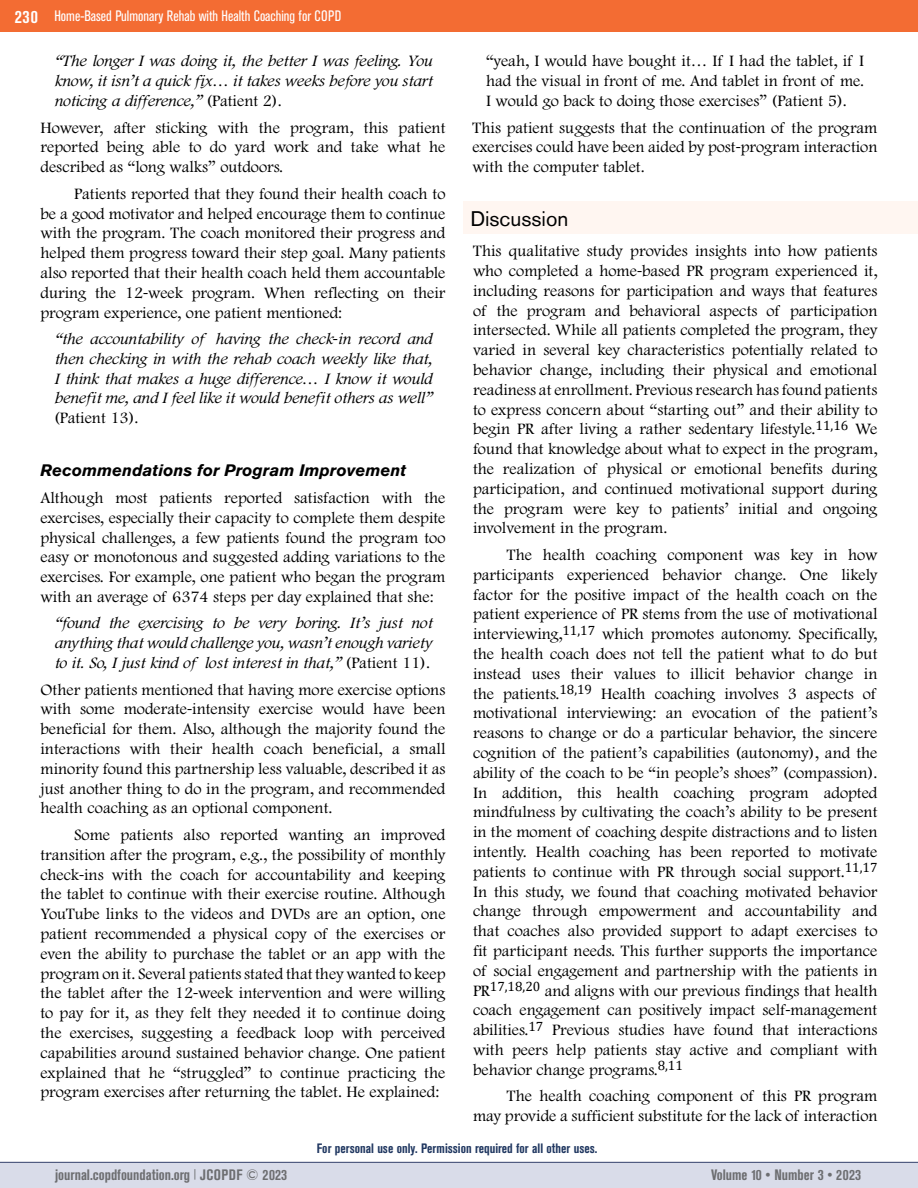
<style>
.page{position:relative;width:918px;height:1188px;background:#fff}
.page>*{position:absolute;margin:0;border:0;box-sizing:border-box;transform-origin:0 0}
.t1{font:21px "Akzidenz Grotesk BQ";color:#000101}
.t2{font:300 16.5px/19.8px "Footlight MT Pro";color:#000;text-align:justify}
.t3{font:italic 300 16.5px/19.8px "Footlight MT Pro";color:#000;text-align:justify}
.t4{font:italic 700 16.5px "Akzidenz Grotesk BQ";color:#000}
.t5{font:700 condensed 15px "Akzidenz Grotesk BE";color:#6d6e71}
.t6{font:condensed 15px "Akzidenz Grotesk BE";color:#fff}
.t7{font:700 condensed 13.5px "Akzidenz Grotesk BE";color:#213861}
.s1{font-weight:700;font-size:18px}
.s2{font-style:normal}
.s3{font-family:"Myriad Pro";font-weight:400}
.s4{font-family:"Myriad Pro";font-weight:400;font-style:normal}
</style>
<div class="page">
<div style="left:0;top:1162px;width:918px;height:26px;background:#d9dce9"></div>
<div style="left:0;top:0;width:918px;height:32px;background:#f36c33"></div>
<hr style="left:0;top:1162px;width:918px;height:1px;background:#34416b">
<div style="left:464px;top:201px;width:454px;height:33px;background:#fff6f1"></div>
<p class="t6" style="left:15px;top:8px;width:328px"><span class="s1">230</span> Home-Based Pulmonary Rehab with Health Coaching for COPD</p>
<p class="t3" style="left:54px;top:52px;width:380px">“The longer I was doing it, the better I was feeling. You know, it isn’t a quick fix… it takes weeks before you start noticing a difference,” <span class="s2">(Patient 2).</span></p>
<p class="t2" style="left:41px;top:118px;width:407px">However, after sticking with the program, this patient reported being able to do yard work and take what he described as “long walks” outdoors.</p>
<p class="t2" style="left:41px;top:184px;width:407px;text-indent:34px">Patients reported that they found their health coach to be a good motivator and helped encourage them to continue with the program. The coach monitored their progress and helped them progress toward their step goal. Many patients also reported that their health coach held them accountable during the 12<span class="s3">-</span>week program. When reflecting on their program experience, one patient mentioned:</p>
<p class="t3" style="left:54px;top:329px;width:380px">“the accountability of having the check<span class="s4">-</span>in record and then checking in with the rehab coach weekly like that, I think that makes a huge difference… I know it would benefit me, and I feel like it would benefit others as well”</p>
<p class="t2" style="left:54px;top:409px;width:86px">(Patient 13).</p>
<p class="t4" style="left:41px;top:461px;width:367px">Recommendations for Program Improvement</p>
<p class="t2" style="left:41px;top:488px;width:407px">Although most patients reported satisfaction with the exercises, especially their capacity to complete them despite physical challenges, a few patients found the program too easy or monotonous and suggested adding variations to the exercises. For example, one patient who began the program with an average of 6374 steps per day explained that she:</p>
<p class="t3" style="left:54px;top:614px;width:380px">“found the exercising to be very boring. It’s just not anything that would challenge you, wasn’t enough variety to it. So, I just kind of lost interest in that,” <span class="s2">(Patient 11).</span></p>
<p class="t2" style="left:41px;top:680px;width:407px">Other patients mentioned that having more exercise options with some moderate<span class="s3">-</span>intensity exercise would have been beneficial for them. Also, although the majority found the interactions with their health coach beneficial, a small minority found this partnership less valuable, described it as just another thing to do in the program, and recommended health coaching as an optional component.</p>
<p class="t2" style="left:41px;top:825px;width:407px;text-indent:34px">Some patients also reported wanting an improved transition after the program, e.g., the possibility of monthly check<span class="s3">-</span>ins with the coach for accountability and keeping the tablet to continue with their exercise routine. Although YouTube links to the videos and DVDs are an option, one patient recommended a physical copy of the exercises or even the ability to purchase the tablet or an app with the program on it. Several patients stated that they wanted to keep the tablet after the 12<span class="s3">-</span>week intervention and were willing to pay for it, as they felt they needed it to continue doing the exercises, suggesting a feedback loop with perceived capabilities around sustained behavior change. One patient explained that he “struggled” to continue practicing the program exercises after returning the tablet. He explained:</p>
<p class="t2" style="left:486px;top:52px;width:380px">“yeah, I would have bought it… If I had the tablet, if I had the visual in front of me. And tablet in front of me.<br>I would go back to doing those exercises” (Patient 5).</p>
<p class="t2" style="left:473px;top:118px;width:407px">This patient suggests that the continuation of the program exercises could have been aided by post<span class="s3">-</span>program interaction with the computer tablet.</p>
<p class="t1" style="left:470px;top:206px;width:99px">Discussion</p>
<p class="t2" style="left:473px;top:242px;width:406px">This qualitative study provides insights into how patients who completed a home<span class="s3">-</span>based PR program experienced it, including reasons for participation and ways that features of the program and behavioral aspects of participation intersected. While all patients completed the program, they varied in several key characteristics potentially related to behavior change, including their physical and emotional readiness at enrollment. Previous research has found patients to express concern about “starting out” and their ability to begin PR after living a rather sedentary lifestyle.<sup>11,16</sup> We found that knowledge about what to expect in the program, the realization of physical or emotional benefits during participation, and continued motivational support during the program were key to patients’ initial and ongoing involvement in the program.</p>
<p class="t2" style="left:473px;top:545px;width:406px;text-indent:34px">The health coaching component was key in how participants experienced behavior change. One likely factor for the positive impact of the health coach on the patient experience of PR stems from the use of motivational interviewing,<sup>11,17</sup> which promotes autonomy. Specifically, the health coach does not tell the patient what to do but instead uses their values to illicit behavior change in the patients.<sup>18,19</sup> Health coaching involves 3 aspects of motivational interviewing: an evocation of the patient’s reasons to change or do a particular behavior, the sincere cognition of the patient’s capabilities (autonomy), and the ability of the coach to be “in people’s shoes” (compassion).<br>In addition, this health coaching program adopted mindfulness by cultivating the coach’s ability to be present in the moment of coaching despite distractions and to listen intently. Health coaching has been reported to motivate patients to continue with PR through social support.<sup>11,17<br></sup>In this study, we found that coaching motivated behavior change through empowerment and accountability and that coaches also provided support to adapt exercises to fit participant needs. This further supports the importance of social engagement and partnership with the patients in PR<sup>17,18,20</sup> and aligns with our previous findings that health coach engagement can positively impact self<span class="s3">-</span>management abilities.<sup>17</sup> Previous studies have found that interactions with peers help patients stay active and compliant with behavior change programs.<sup>8,11</sup></p>
<p class="t2" style="left:473px;top:1087px;width:406px;text-align:right">The health coaching component of this PR program<br>may provide a sufficient substitute for the lack of interaction</p>
<p class="t7" style="left:317px;top:1141px;width:282px">For personal use only. Permission required for all other uses.</p>
<p class="t5" style="left:55px;top:1166px;width:234px">journal.copdfoundation.org <sup>|</sup> JCOPDF © 2023</p>
<p class="t5" style="left:711px;top:1166px;width:151px">Volume 10 • Number 3 • 2023</p>
</div>
